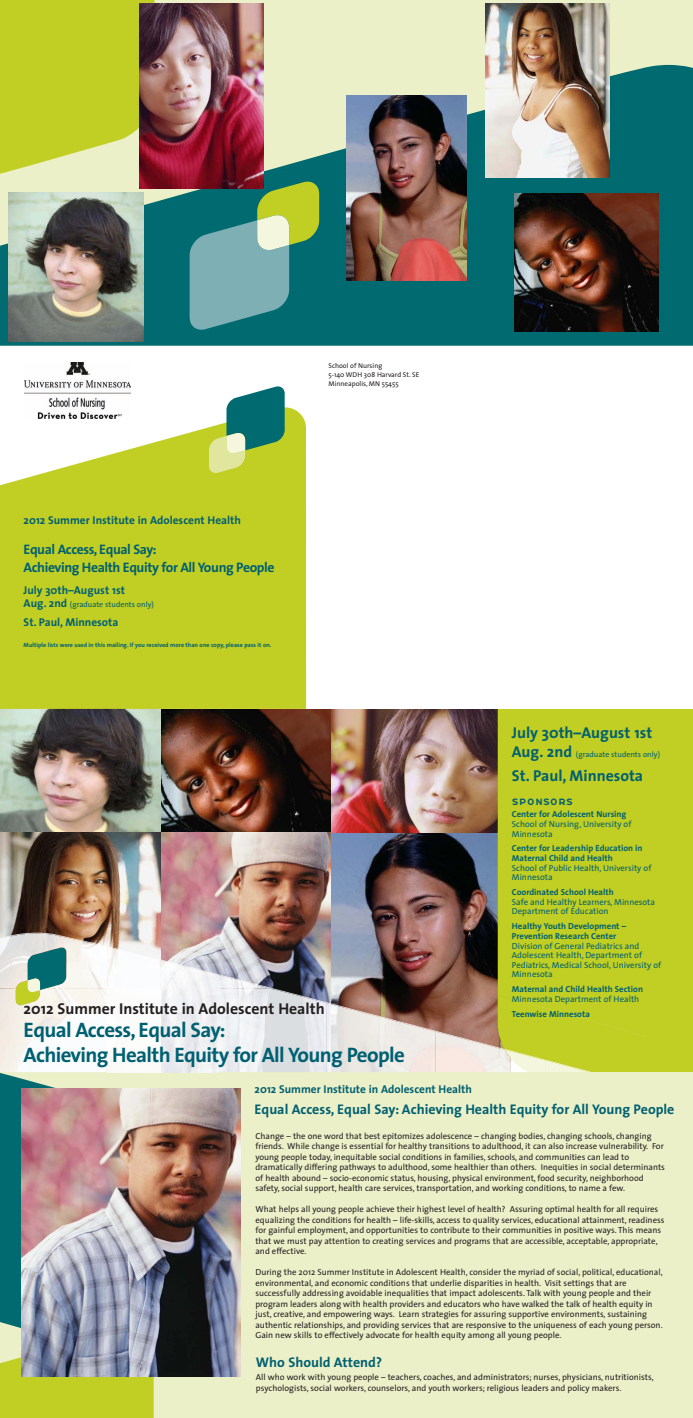
<style>
.page{position:relative;width:693px;height:1418px;background:#fff}
.page>*{position:absolute;margin:0;border:0;box-sizing:border-box;transform-origin:0 0}
.t1{font:700 21px/24.5px "The Sans";letter-spacing:-.03em;color:#006071}
.t2{font:700 15.75px "The Sans";color:#231f20}
.t3{font:700 15.75px "The Sans";color:#006071}
.t4{font:700 14px "The Sans";color:#006071}
.t5{font:700 13.83px/17.5px "The Sans";letter-spacing:-.03em;color:#006071}
.t6{font:12.25px "Base Nine SC";color:#006071}
.t7{font:700 11.38px "The Sans";color:#006071}
.t8{font:8.75px/10.5px "The Sans";color:#231f20}
.t9{font:8.75px/9.6px "The Sans";color:#006071}
.t10{font:700 8.75px/9.6px "The Sans";color:#006071}
.t11{font:7.88px "The Sans";color:#006071}
.t12{font:7px/8.8px "The Sans";color:#231f20}
.t13{font:700 6.12px "The Sans";color:#006071}
.s1{font-weight:700;font-size:11.38px}
.s2{font-weight:700;font-size:15.75px}
</style>
<div class="page">
<div style="left:0;top:0;width:693px;height:346px;background:#ecf0c8"></div>
<svg style="left:0;top:65px;width:693px;height:281px;fill:#006a71"></svg>
<svg style="left:0;top:0;width:155px;height:176px;background:#c6d237"></svg>
<svg style="left:190px;top:180px;width:129px;height:151px;background:#5c9b89"></svg>
<img style="left:160px;top:709px;width:171px;height:124px">
<img style="left:160px;top:833px;width:171px;height:169px">
<img style="left:9px;top:192px;width:134px;height:149px">
<img style="left:139px;top:4px;width:125px;height:184px">
<img style="left:514px;top:194px;width:145px;height:137px">
<img style="left:331px;top:709px;width:167px;height:124px">
<img style="left:331px;top:833px;width:167px;height:239px">
<div style="left:498px;top:709px;width:195px;height:363px;background:#c1ce23"></div>
<img style="left:486px;top:3px;width:124px;height:174px">
<img style="left:346px;top:95px;width:120px;height:185px">
<img style="left:0;top:709px;width:160px;height:124px">
<img style="left:0;top:833px;width:160px;height:239px">
<svg style="left:0;top:407px;width:306px;height:302px;background:#c7d239"></svg>
<svg style="left:209px;top:386px;width:76px;height:88px"></svg>
<svg style="left:16px;top:949px;width:50px;height:57px;background:#639e99"></svg>
<div style="left:0;top:1072px;width:693px;height:346px;background:#ecf0c8"></div>
<svg style="left:0;top:1072px;width:195px;height:257px;fill:#006a71"></svg>
<svg style="left:0;top:1329px;width:154px;height:89px;background:#c3cf35"></svg>
<img style="left:22px;top:1088px;width:218px;height:288px">
<img style="left:0;top:932px;width:98px;height:1px">
<img style="left:0;top:933px;width:108px;height:16px">
<img style="left:160px;top:959px;width:57px;height:1px">
<img style="left:108px;top:946px;width:52px;height:1px">
<img style="left:108px;top:947px;width:52px;height:125px">
<img style="left:160px;top:960px;width:57px;height:112px">
<img style="left:217px;top:974px;width:55px;height:14px">
<img style="left:217px;top:975px;width:52px;height:13px">
<img style="left:0;top:988px;width:108px;height:15px">
<img style="left:217px;top:988px;width:109px;height:84px">
<img style="left:331px;top:1003px;width:64px;height:1px">
<img style="left:331px;top:1004px;width:64px;height:17px">
<img style="left:326px;top:1003px;width:5px;height:69px">
<img style="left:436px;top:1030px;width:62px;height:1px">
<img style="left:436px;top:1031px;width:62px;height:17px">
<svg style="left:498px;top:994px;width:183px;height:78px;background:#c4d032"></svg>
<div style="left:24px;top:362px;width:108px;height:61px;background:#fff"></div>
<img style="left:24px;top:362px;width:106px;height:56px">
<h3 class="t7" style="left:24px;top:515px;width:219px">2012 Summer Institute in Adolescent Health</h3>
<h3 class="t5" style="left:24px;top:542px;width:253px">Equal Access, Equal Say:<br>Achieving Health Equity for All Young People</h3>
<h3 class="t7" style="left:24px;top:585px;width:103px">July 30th–August 1st</h3>
<p class="t11" style="left:24px;top:601px;width:132px"><span class="s1">Aug. 2nd</span> (graduate students only)</p>
<h3 class="t7" style="left:24px;top:618px;width:96px">St. Paul, Minnesota</h3>
<p class="t13" style="left:24px;top:642px;width:249px">Multiple lists were used in this mailing. If you received more than one copy, please pass it on.</p>
<p class="t12" style="left:329px;top:362px;width:92px">School of Nursing<br>5-140 WDH 308 Harvard St. SE<br>Minneapolis, MN 55455</p>
<h2 class="t3" style="left:512px;top:726px;width:142px">July 30th–August 1st</h2>
<p class="t11" style="left:512px;top:751px;width:150px"><span class="s2">Aug. 2nd</span> (graduate students only)</p>
<h2 class="t3" style="left:512px;top:769px;width:133px">St. Paul, Minnesota</h2>
<h3 class="t6" style="left:512px;top:793px;width:63px">sponsors</h3>
<p class="t10" style="left:512px;top:810px;width:116px">Center for Adolescent Nursing</p>
<p class="t9" style="left:512px;top:820px;width:121px">School of Nursing, University of<br>Minnesota</p>
<p class="t10" style="left:512px;top:844px;width:132px">Center for Leadership Education in<br>Maternal Child and Health</p>
<p class="t9" style="left:512px;top:864px;width:141px">School of Public Health, University of<br>Minnesota</p>
<p class="t10" style="left:512px;top:888px;width:103px">Coordinated School Health</p>
<p class="t9" style="left:512px;top:898px;width:145px">Safe and Healthy Learners, Minnesota<br>Department of Education</p>
<p class="t10" style="left:512px;top:922px;width:116px">Healthy Youth Development –<br>Prevention Research Center</p>
<p class="t9" style="left:512px;top:941px;width:151px">Division of General Pediatrics and<br>Adolescent Health, Department of<br>Pediatrics, Medical School, University of<br>Minnesota</p>
<p class="t10" style="left:512px;top:985px;width:133px">Maternal and Child Health Section</p>
<p class="t9" style="left:512px;top:995px;width:129px">Minnesota Department of Health</p>
<h2 class="t2" style="left:24px;top:1002px;width:303px">2012 Summer Institute in Adolescent Health</h2>
<p class="t10" style="left:512px;top:1010px;width:80px">Teenwise Minnesota</p>
<h1 class="t1" style="left:24px;top:1020px;width:383px">Equal Access, Equal Say:<br>Achieving Health Equity for All Young People</h1>
<h3 class="t7" style="left:255px;top:1084px;width:219px">2012 Summer Institute in Adolescent Health</h3>
<h3 class="t4" style="left:255px;top:1104px;width:421px">Equal Access, Equal Say: Achieving Health Equity for All Young People</h3>
<p class="t8" style="left:255px;top:1131px;width:411px">Change – the one word that best epitomizes adolescence – changing bodies, changing schools, changing friends. While change is essential for healthy transitions to adulthood, it can also increase vulnerability. For young people today, inequitable social conditions in families, schools, and communities can lead to dramatically differing pathways to adulthood, some healthier than others. Inequities in social determinants of health abound – socio-economic status, housing, physical environment, food security, neighborhood safety, social support, health care services, transportation, and working conditions, to name a few.</p>
<p class="t8" style="left:255px;top:1204px;width:411px">What helps all young people achieve their highest level of health? Assuring optimal health for all requires equalizing the conditions for health – life-skills, access to quality services, educational attainment, readiness for gainful employment, and opportunities to contribute to their communities in positive ways. This means that we must pay attention to creating services and programs that are accessible, acceptable, appropriate, and effective.</p>
<p class="t8" style="left:255px;top:1267px;width:409px">During the 2012 Summer Institute in Adolescent Health, consider the myriad of social, political, educational, environmental, and economic conditions that underlie disparities in health. Visit settings that are successfully addressing avoidable inequalities that impact adolescents. Talk with young people and their program leaders along with health providers and educators who have walked the talk of health equity in just, creative, and empowering ways. Learn strategies for assuring supportive environments, sustaining authentic relationships, and providing services that are responsive to the uniqueness of each young person.<br>Gain new skills to effectively advocate for health equity among all young people.</p>
<h3 class="t4" style="left:256px;top:1357px;width:128px">Who Should Attend?</h3>
<p class="t8" style="left:256px;top:1372px;width:399px">All who work with young people – teachers, coaches, and administrators; nurses, physicians, nutritionists, psychologists, social workers, counselors, and youth workers; religious leaders and policy makers.</p>
</div>
